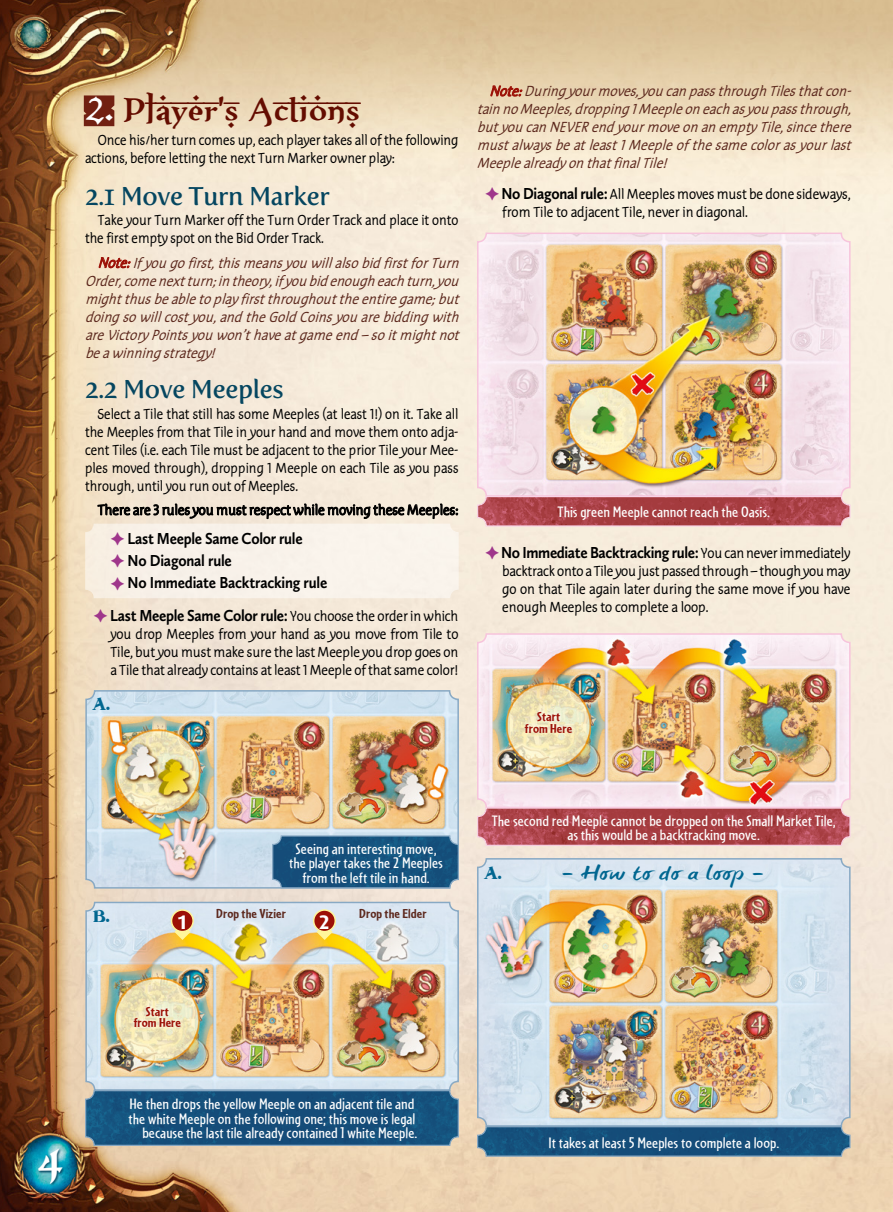
<style>
.page{position:relative;width:893px;height:1212px;background:#fff}
.page>*{position:absolute;margin:0;border:0;box-sizing:border-box;transform-origin:0 0}
.t1{font:37.5px "Vinque";color:#fff}
.t2{font:33px "XXIIARABIAN ONENIGHTSTAND Bold";letter-spacing:-.005em;color:#640c00;scale:1.15 1}
.t3{font:25.5px "Fertigo Pro";letter-spacing:-.015em;color:#054660}
.t4{font:700 19.65px "Dax";color:#fff}
.t5{font:18.9px "brush tip Terrence";color:#006690;scale:1.28 1}
.t6{font:700 16.5px/22.2px "Calluna Sans";letter-spacing:-.02em;color:#000;scale:.9 1}
.t7{font:16.5px "Devinne Swash";color:#006690}
.t8{font:15.75px/14.2px "Cafeteria";color:#fff;text-align:center;scale:1.15 1}
.t9{font:italic 15px/18px "Edifice Classic";color:#5d291e;text-align:justify;scale:.9 1}
.t10{font:15px/18px "Edifice Classic";letter-spacing:-.015em;color:#000;scale:.88 1}
.t11{font:15px/18px "Edifice Classic";letter-spacing:-.015em;color:#000;text-align:justify;scale:.9 1}
.t12{font:700 13.5px/11.2px "Cafeteria";color:#9c1006;text-align:center;scale:1.15 1}
.t13{font:700 13.5px "Cafeteria";color:#5d291e;scale:1.15 1}
.s1{color:#fff}
.s2{color:#9c1006}
.s3{color:#9f368b}
.s4{font-family:"Edifice Classic";font-weight:400;font-size:15px}
.s5{font-family:"Calluna Sans";font-weight:700;font-size:16.5px}
</style>
<div class="page">
<img style="left:0;top:0;width:893px;height:1212px">
<svg style="left:38px;top:1148px;width:28px;height:38px"></svg>
<img style="left:86px;top:691px;width:372px;height:197px">
<div style="left:85px;top:690px;width:374px;height:198px;border:2px solid #88a9c4;border-radius:9px"></div>
<img style="left:273px;top:836px;width:185px;height:52px">
<div style="left:272px;top:835px;width:187px;height:53px;border:1px solid #88a9c4;border-radius:9px"></div>
<img style="left:86px;top:902px;width:372px;height:243px">
<div style="left:85px;top:902px;width:374px;height:189px;border:2px solid #88a9c4;border-radius:9px"></div>
<div style="left:86px;top:1091px;width:372px;height:54px;background:linear-gradient(to right,#16517d,#16507b);border-radius:9px"></div>
<div style="left:85px;top:1090px;width:374px;height:56px;border:1px solid #88a9c4;border-radius:9px"></div>
<img style="left:478px;top:634px;width:372px;height:211px">
<div style="left:477px;top:633px;width:374px;height:175px;border:2px solid #f7c4dc;border-radius:9px"></div>
<svg style="left:478px;top:808px;width:372px;height:37px;background:#ab4349"></svg>
<div style="left:477px;top:807px;width:374px;height:39px;border:1px solid #f9d3e6;border-radius:9px"></div>
<div style="left:85px;top:524px;width:374px;height:74px;background:#f8f2ea;border-radius:9px"></div>
<svg style="left:84px;top:95px;width:30px;height:31px"></svg>
<img style="left:478px;top:233px;width:372px;height:293px">
<div style="left:477px;top:233px;width:374px;height:264px;border:2px solid #f7c4dc;border-radius:9px"></div>
<svg style="left:478px;top:497px;width:372px;height:29px;background:#ab4348"></svg>
<div style="left:477px;top:496px;width:374px;height:31px;border:1px solid #f9d3e6;border-radius:9px"></div>
<svg style="left:522px;top:709px;width:54px;height:27px"></svg>
<svg style="left:174px;top:927px;width:17px;height:13px"></svg>
<div style="left:172px;top:910px;width:21px;height:21px;background:#9c1006;border-radius:50%"></div>
<div style="left:171px;top:909px;width:23px;height:23px;border:2px solid #fff69b;border-radius:50%"></div>
<svg style="left:316px;top:927px;width:17px;height:13px"></svg>
<div style="left:314px;top:910px;width:21px;height:21px;background:#9c1006;border-radius:50%"></div>
<div style="left:313px;top:909px;width:23px;height:23px;border:2px solid #fff69b;border-radius:50%"></div>
<svg style="left:131px;top:1003px;width:53px;height:27px"></svg>
<img style="left:478px;top:859px;width:372px;height:297px">
<div style="left:477px;top:858px;width:374px;height:269px;border:2px solid #88a9c4;border-radius:9px"></div>
<div style="left:478px;top:1127px;width:372px;height:29px;background:linear-gradient(to right,#17517c,#19517c);border-radius:9px"></div>
<div style="left:477px;top:1126px;width:374px;height:31px;border:1px solid #88a9c4;border-radius:9px"></div>
<svg style="left:99px;top:257px;width:32px;height:15px"></svg>
<svg style="left:97px;top:498px;width:361px;height:26px;background:#c2b8ab"></svg>
<svg style="left:490px;top:85px;width:32px;height:15px"></svg>
<h2 class="t2" style="left:85px;top:88px;width:240px"><span class="s1">2.</span> PLAYER’S ACTIONS</h2>
<p class="t10" style="left:85px;top:130px;width:426px;text-indent:13px">Once his/her turn comes up, each player takes all of the following actions, before letting the next Turn Marker owner play:</p>
<h3 class="t3" style="left:85px;top:181px;width:246px">2.1 Move Turn Marker</h3>
<p class="t10" style="left:85px;top:211px;width:426px;text-indent:13px">Take your Turn Marker off the Turn Order Track and place it onto the first empty spot on the Bid Order Track.</p>
<p class="t9" style="left:85px;top:253px;width:424px;text-indent:13px"><span class="s2">Note:</span>Ifyougofirst,thismeansyouwillalsobidfirstforTurn Order,comenextturn;intheory,ifyoubidenougheachturn,you mightthusbeabletoplayfirstthroughouttheentiregame;but doingsowillcostyou,andtheGoldCoinsyouarebiddingwith areVictoryPointsyouwon’thaveatgameend–soitmightnot beawinningstrategy!</p>
<h3 class="t3" style="left:85px;top:375px;width:200px">2.2 Move Meeples</h3>
<p class="t10" style="left:85px;top:404px;width:426px;text-align:justify;text-indent:13px">Select a Tile that still has some Meeples (at least 1!) on it. Take all the Meeples from that Tile in your hand and move them onto adja&shy;cent Tiles (i.e. each Tile must be adjacent to the prior Tile your Mee&shy;ples moved through), dropping 1 Meeple on each Tile as you pass through, until you run out of Meeples.</p>
<p class="t11" style="left:98px;top:500px;width:402px">There are 3 rules you must respect while moving these Meeples:</p>
<p class="t6" style="left:111px;top:527px;width:242px"><span class="s3">✦</span> Last Meeple Same Color rule<br><span class="s3">✦</span> No Diagonal rule<br><span class="s3">✦</span> No Immediate Backtracking rule</p>
<p class="t6" style="left:94px;top:604px;width:407px"><span class="s3">✦</span> Last Meeple Same Color rule: <span class="s4">You choose the order in which</span></p>
<p class="t11" style="left:111px;top:624px;width:388px">you drop Meeples from your hand as you move from Tile to Tile, but you must make sure the last Meeple you drop goes on a Tile that already contains at least 1 Meeple of that same color!</p>
<p class="t7" style="left:92px;top:694px;width:19px">A.</p>
<p class="t9" style="left:477px;top:81px;width:424px;text-indent:13px"><span class="s2">Note:</span>Duringyourmoves,youcanpassthroughTilesthatcon&shy;tainnoMeeples,dropping1Meepleoneachasyoupassthrough, butyoucanNEVERendyourmoveonanemptyTile,sincethere mustalwaysbeatleast1Meepleofthesamecolorasyourlast MeeplealreadyonthatfinalTile!</p>
<p class="t11" style="left:502px;top:184px;width:388px;text-indent:-17px"><span class="s3">✦</span><span class="s5">No Diagonal rule:</span> All Meeples moves must be done sideways, from Tile to adjacent Tile, never in diagonal.</p>
<p class="t8" style="left:558px;top:504px;width:186px">This green Meeple cannot reach the Oasis.</p>
<p class="t6" style="left:485px;top:541px;width:407px"><span class="s3">✦</span>No Immediate Backtracking rule: <span class="s4">You can never immediately</span></p>
<p class="t11" style="left:502px;top:561px;width:388px">backtrack onto a Tile you just passed through – though you may go on that Tile again later during the same move if you have enough Meeples to complete a loop.</p>
<p class="t12" style="left:525px;top:711px;width:43px">Start from Here</p>
<p class="t8" style="left:289px;top:841px;width:135px">Seeing an interesting move, the player takes the 2 Meeples from the left tile in hand.</p>
<p class="t13" style="left:216px;top:906px;width:62px">Drop the Vizier</p>
<p class="t13" style="left:359px;top:906px;width:60px">Drop the Elder</p>
<p class="t7" style="left:93px;top:905px;width:19px">B.</p>
<h3 class="t4" style="left:177px;top:911px;width:13px">1</h3>
<h3 class="t4" style="left:319px;top:911px;width:13px">2</h3>
<h1 class="t1" style="left:38px;top:1139px;width:25px">4</h1>
<p class="t12" style="left:134px;top:1006px;width:43px">Start from Here</p>
<p class="t8" style="left:128px;top:1097px;width:253px;text-align:right">He then drops the yellow Meeple on an adjacent tile and the white Meeple on the following one; this move is legal because the last tile already contained 1 white Meeple.</p>
<p class="t8" style="left:492px;top:813px;width:301px">The second red Meeple cannot be dropped on the Small Market Tile, as this would be a backtracking move.</p>
<p class="t7" style="left:484px;top:862px;width:19px">A.</p>
<p class="t5" style="left:561px;top:862px;width:160px">- How to do a loop -</p>
<p class="t8" style="left:548px;top:1135px;width:202px">It takes at least 5 Meeples to complete a loop.</p>
</div>
